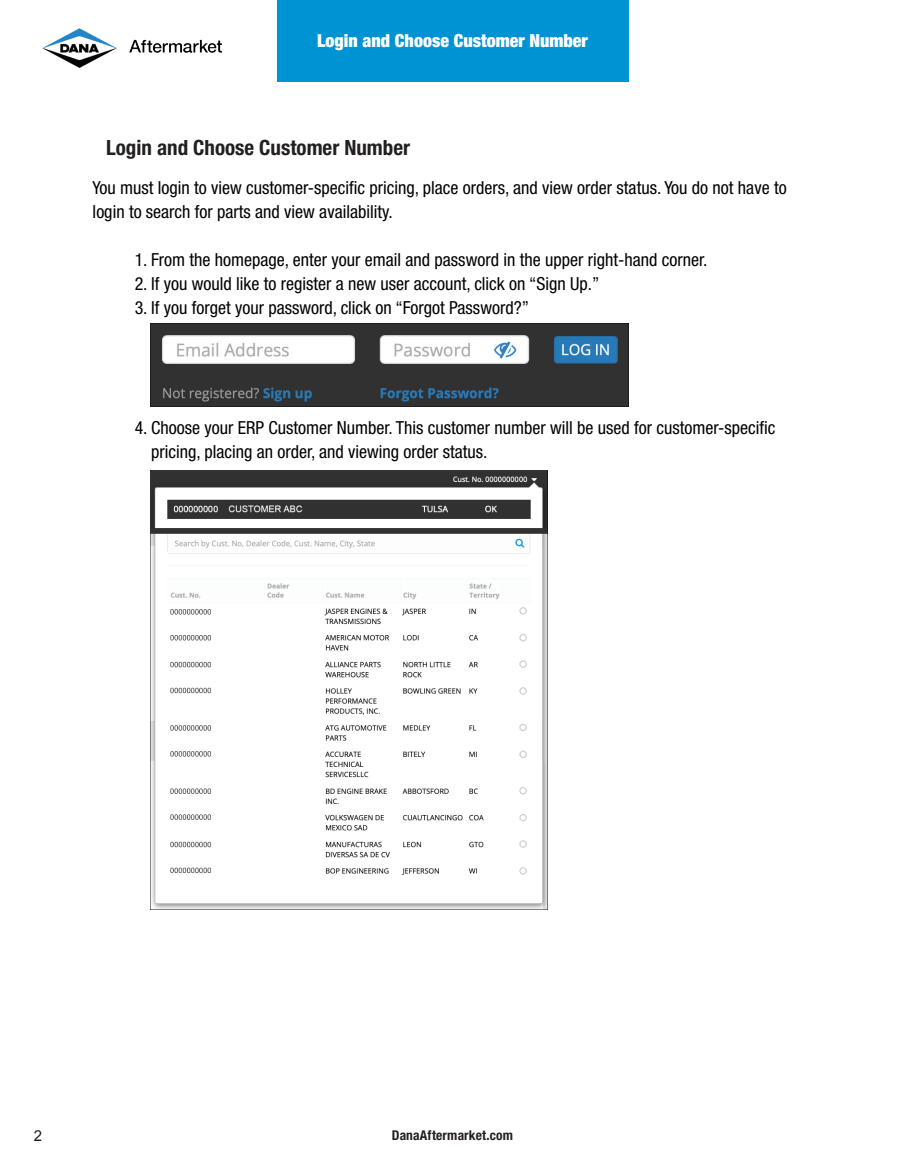
<style>
.page{position:relative;width:905px;height:1175px;background:#fff}
.page>*{position:absolute;margin:0;border:0;box-sizing:border-box;transform-origin:0 0}
.t1{font:700 condensed 21px "Helvetica Neue LT Pro";color:#231f20}
.t2{font:condensed 18px/24px "Helvetica Neue LT Pro";color:#010203}
.t3{font:900 condensed 18px "Helvetica Neue LT Pro";color:#fff}
.t4{font:15px "Arial";color:#231f20}
.t5{font:700 condensed 13.5px "Helvetica Neue LT Pro";letter-spacing:.01em;color:#231f20}
</style>
<div class="page">
<img style="left:42px;top:28px;width:180px;height:40px">
<div style="left:277px;top:0;width:351px;height:81px;background:#0093d3"></div>
<img style="left:151px;top:470px;width:396px;height:439px">
<img style="left:151px;top:324px;width:477px;height:82px">
<p class="t3" style="left:317px;top:29px;width:272px">Login and Choose Customer Number</p>
<p class="t1" style="left:106px;top:135px;width:305px">Login and Choose Customer Number</p>
<p class="t2" style="left:93px;top:176px;width:695px">You must login to view customer-specific pricing, place orders, and view order status. You do not have to login to search for parts and view availability.</p>
<p class="t2" style="left:135px;top:248px;width:574px">1. From the homepage, enter your email and password in the upper right-hand corner.</p>
<p class="t2" style="left:135px;top:272px;width:466px">2. If you would like to register a new user account, click on “Sign Up.”</p>
<p class="t2" style="left:135px;top:296px;width:396px">3. If you forget your password, click on “Forgot Password?”</p>
<p class="t2" style="left:151px;top:416px;width:625px;text-indent:-17px">4. Choose your ERP Customer Number. This customer number will be used for customer-specific pricing, placing an order, and viewing order status.</p>
<p class="t4" style="left:34px;top:1126px;width:10px">2</p>
<p class="t5" style="left:392px;top:1127px;width:123px">DanaAftermarket.com</p>
</div>
